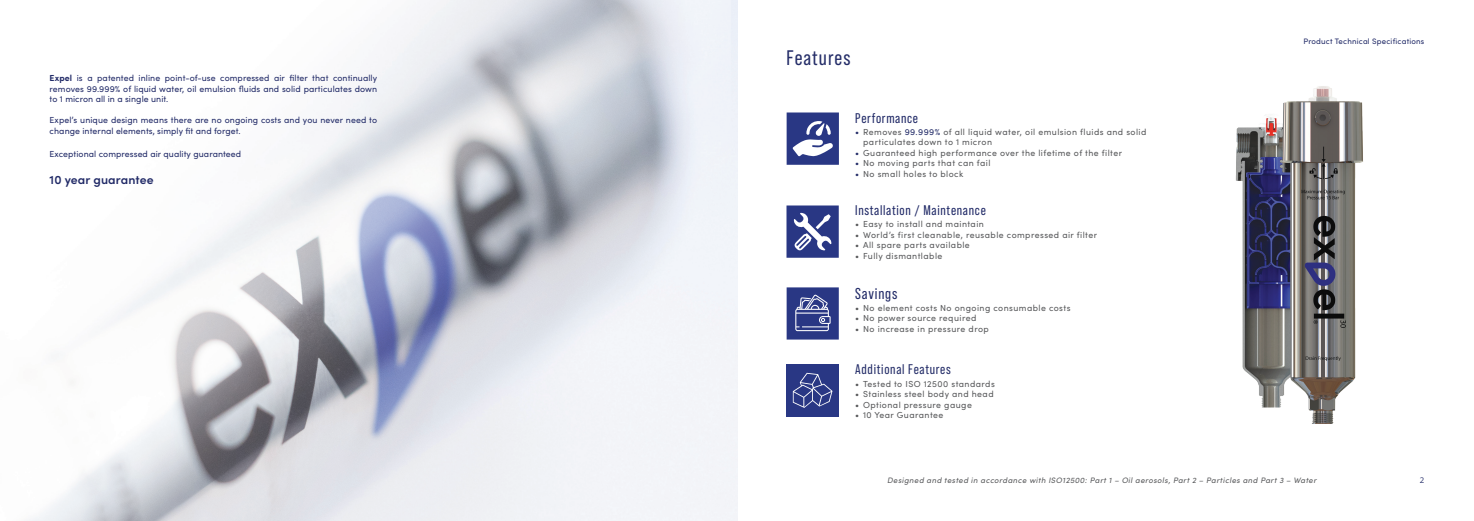
<style>
.page{position:relative;width:1474px;height:521px;background:#fff}
.page>*{position:absolute;margin:0;border:0;box-sizing:border-box;transform-origin:0 0}
.t1{font:21px "Bebas Neue Pro";letter-spacing:.05em;color:#242d68}
.t2{font:15.75px "Bebas Neue Pro";letter-spacing:.05em;color:#212a67}
.t3{font:14px "Bebas Neue Pro";letter-spacing:.05em;color:#212a67}
.t4{font:14px "Bebas Neue Pro";letter-spacing:.05em;color:#242d68}
.t5{font:600 12.25px "Sofia Pro";letter-spacing:.01em;color:#212a67}
.t6{font:8.75px/10.5px "Sofia Pro";letter-spacing:.05em;color:#57585a}
.t7{font:8.75px/10.5px "Sofia Pro";letter-spacing:.01em;color:#212a67;text-align:justify}
.t8{font:italic 7.88px "Sofia Pro";letter-spacing:.05em;color:#57585a}
.t9{font:7.88px "Sofia Pro";letter-spacing:.025em;color:#212a67}
.t10{font:7.88px "Open Sans";color:#212a67}
.s1{font-weight:700}
.s2{color:#242d68}
.s3{color:#212a67}
</style>
<div class="page">
<img style="left:30px;top:0;width:707px;height:521px">
<img style="left:1235px;top:86px;width:128px;height:338px">
<svg style="left:786px;top:112px;width:52px;height:53px"></svg>
<svg style="left:786px;top:205px;width:52px;height:53px;background:#545f9c"></svg>
<svg style="left:786px;top:287px;width:52px;height:52px;background:#475395"></svg>
<div style="left:786px;top:364px;width:52px;height:52px;background:#293784"></div>
<svg style="left:792px;top:373px;width:40px;height:35px"></svg>
<p class="t7" style="left:50px;top:73px;width:329px"><span class="s1">Expel</span> is a patented inline point-of-use compressed air filter that continually removes 99.999% of liquid water, oil emulsion fluids and solid particulates down to 1 micron all in a single unit.</p>
<p class="t7" style="left:50px;top:115px;width:329px">Expel’s unique design means there are no ongoing costs and you never need to change internal elements, simply fit and forget.</p>
<p class="t7" style="left:50px;top:148px;width:193px">Exceptional compressed air quality guaranteed</p>
<h3 class="t5" style="left:50px;top:171px;width:105px">10 year guarantee</h3>
<h1 class="t1" style="left:786px;top:46px;width:65px">Features</h1>
<h3 class="t3" style="left:855px;top:110px;width:64px">Performance</h3>
<p class="t6" style="left:863px;top:126px;width:285px;text-indent:-8px"><span class="s2">•</span> Removes <span class="s3">99.999%</span> of all liquid water, oil emulsion fluids and solid particulates down to 1 micron</p>
<p class="t6" style="left:855px;top:147px;width:268px"><span class="s2">•</span> Guaranteed high performance over the lifetime of the filter</p>
<p class="t6" style="left:855px;top:158px;width:137px"><span class="s2">•</span> No moving parts that can fail</p>
<p class="t6" style="left:855px;top:168px;width:110px"><span class="s2">•</span> No small holes to block</p>
<h3 class="t3" style="left:855px;top:202px;width:132px">Installation / Maintenance</h3>
<p class="t6" style="left:855px;top:219px;width:130px">• Easy to install and maintain</p>
<p class="t6" style="left:855px;top:229px;width:243px">• World’s first cleanable, reusable compressed air filter</p>
<p class="t6" style="left:855px;top:240px;width:116px">• All spare parts available</p>
<p class="t6" style="left:855px;top:250px;width:89px">• Fully dismantlable</p>
<h2 class="t2" style="left:855px;top:284px;width:44px">Savings</h2>
<p class="t6" style="left:855px;top:302px;width:217px">• No element costs No ongoing consumable costs</p>
<p class="t6" style="left:855px;top:312px;width:123px">• No power source required</p>
<p class="t6" style="left:855px;top:323px;width:135px">• No increase in pressure drop</p>
<h3 class="t4" style="left:855px;top:362px;width:97px">Additional Features</h3>
<p class="t6" style="left:855px;top:378px;width:141px">• Tested to ISO 12500 standards</p>
<p class="t6" style="left:855px;top:388px;width:140px">• Stainless steel body and head</p>
<p class="t6" style="left:855px;top:399px;width:118px">• Optional pressure gauge</p>
<p class="t6" style="left:855px;top:409px;width:90px">• 10 Year Guarantee</p>
<p class="t9" style="left:1303px;top:36px;width:122px">Product Technical Specifications</p>
<p class="t8" style="left:887px;top:474px;width:431px">Designed and tested in accordance with ISO12500: Part 1 – Oil aerosols, Part 2 – Particles and Part 3 – Water</p>
<p class="t10" style="left:1419px;top:475px;width:6px">2</p>
</div>
